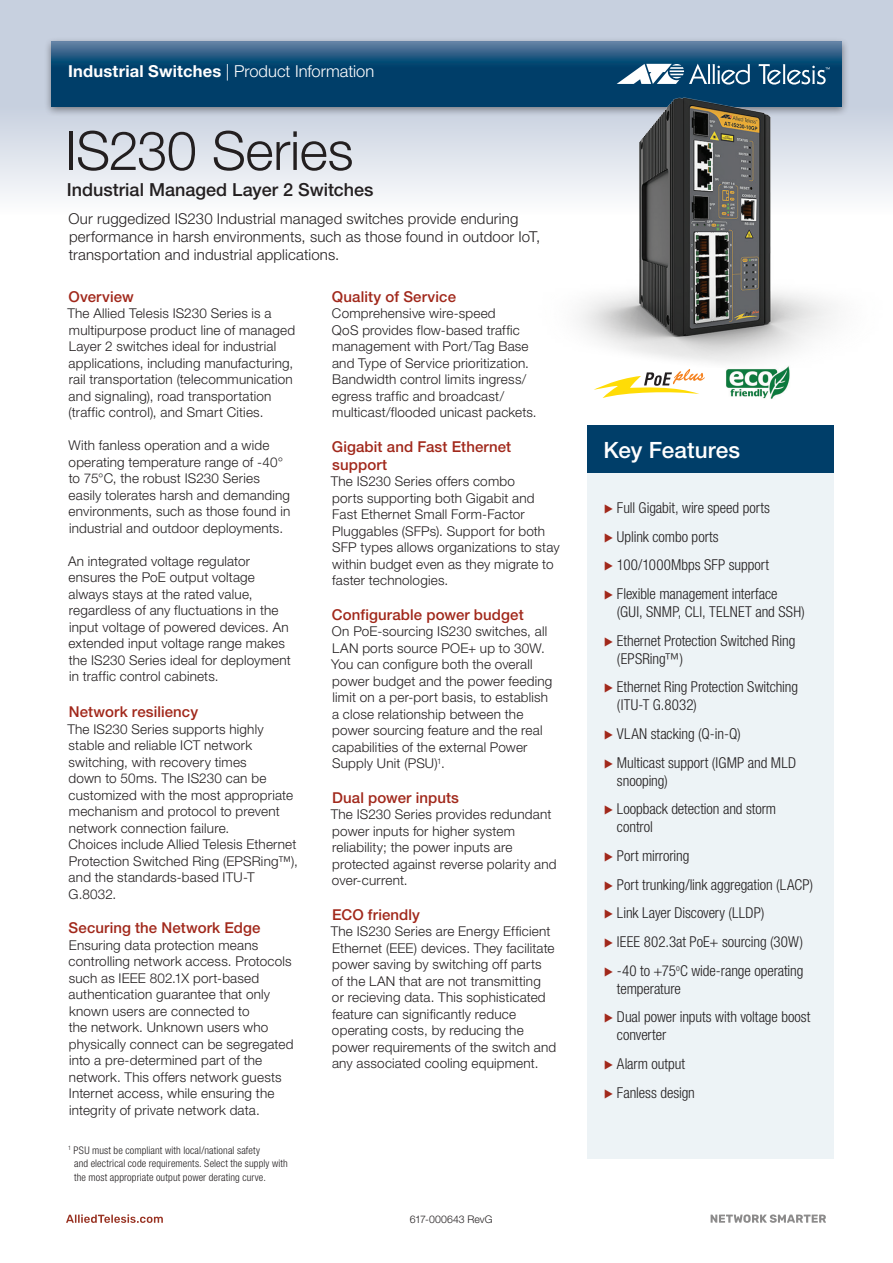
<style>
.page{position:relative;width:893px;height:1263px;background:#fff}
.page>*{position:absolute;margin:0;border:0;box-sizing:border-box;transform-origin:0 0}
.t1{font:300 54px "Helvetica Neue";letter-spacing:-.01em;color:#231f20}
.t2{font:500 22.5px "Helvetica Neue";color:#fff}
.t3{font:500 18px "Helvetica Neue";color:#231f20}
.t4{font:300 16.5px "Helvetica Neue";color:#fff}
.t5{font:300 condensed 15px/28.7px "Helvetica Neue";letter-spacing:-.005em;color:#231f20}
.t6{font:300 15px/18px "Helvetica Neue";letter-spacing:.01em;color:#231f20}
.t7{font:500 15px/18px "Helvetica Neue";letter-spacing:.01em;color:#a1281b}
.t8{font:300 13.5px/16.5px "Helvetica Neue";letter-spacing:.015em;color:#231f20}
.t9{font:300 condensed 10.5px/13.5px "Helvetica Neue";letter-spacing:.015em;color:#231f20}
.t10{font:300 10.5px "Helvetica Neue";letter-spacing:.005em;color:#231f20}
.s1{font-weight:700}
.s2{font-family:"Allied Telesis";font-stretch:normal;color:#a1281b}
</style>
<div class="page">
<svg style="left:594px;top:369px;width:111px;height:29px"></svg>
<img style="left:726px;top:367px;width:64px;height:32px">
<div style="left:0;top:0;width:893px;height:215px;background:linear-gradient(to bottom,#b9c4d7,#f0f2f6)"></div>
<div style="left:43px;top:37px;width:807px;height:80px;background:#231f20;opacity:.5"></div>
<svg style="left:51px;top:42px;width:791px;height:64px;background:#144d76"></svg>
<svg style="left:759px;top:64px;width:71px;height:21px"></svg>
<svg style="left:617px;top:64px;width:133px;height:21px"></svg>
<svg style="left:66px;top:1214px;width:97px;height:9px"></svg>
<svg style="left:711px;top:1214px;width:115px;height:9px"></svg>
<div style="left:587px;top:430px;width:246px;height:728px;background:#edf3f6"></div>
<div style="left:587px;top:425px;width:246px;height:47px;background:#003e69"></div>
<img style="left:440px;top:95px;width:453px;height:272px">
<p class="t4" style="left:68px;top:61px;width:308px"><span class="s1">Industrial Switches</span> | Product Information</p>
<h1 class="t1" style="left:65px;top:118px;width:290px">IS230 Series</h1>
<h3 class="t3" style="left:67px;top:179px;width:308px">Industrial Managed Layer 2 Switches</h3>
<p class="t6" style="left:69px;top:209px;width:473px">Our ruggedized IS230 Industrial managed switches provide enduring performance in harsh environments, such as those found in outdoor IoT, transportation and industrial applications.</p>
<p class="t7" style="left:69px;top:287px;width:67px">Overview</p>
<p class="t8" style="left:67px;top:305px;width:229px">The Allied Telesis IS230 Series is a multipurpose product line of managed Layer 2 switches ideal for industrial applications, including manufacturing, rail transportation (telecommunication and signaling), road transportation (traffic control), and Smart Cities.</p>
<p class="t8" style="left:69px;top:437px;width:223px">With fanless operation and a wide operating temperature range of -40° to 75°C, the robust IS230 Series easily tolerates harsh and demanding environments, such as those found in industrial and outdoor deployments.</p>
<p class="t8" style="left:68px;top:552px;width:224px">An integrated voltage regulator ensures the PoE output voltage always stays at the rated value, regardless of any fluctuations in the input voltage of powered devices. An extended input voltage range makes the IS230 Series ideal for deployment in traffic control cabinets.</p>
<p class="t7" style="left:69px;top:703px;width:131px">Network resiliency</p>
<p class="t8" style="left:67px;top:720px;width:232px">The IS230 Series supports highly stable and reliable ICT network switching, with recovery times<br>down to 50ms. The IS230 can be customized with the most appropriate mechanism and protocol to prevent network connection failure.<br>Choices include Allied Telesis Ethernet<br>Protection Switched Ring (EPSRing™), and the standards-based ITU-T<br>G.8032.</p>
<p class="t7" style="left:69px;top:919px;width:193px">Securing the Network Edge</p>
<p class="t8" style="left:69px;top:936px;width:226px">Ensuring data protection means controlling network access. Protocols such as IEEE 802.1X port-based authentication guarantee that only known users are connected to<br>the network. Unknown users who physically connect can be segregated into a pre-determined part of the network. This offers network guests Internet access, while ensuring the integrity of private network data.</p>
<p class="t7" style="left:332px;top:287px;width:126px">Quality of Service</p>
<p class="t8" style="left:332px;top:305px;width:206px">Comprehensive wire-speed<br>QoS provides flow-based traffic management with Port/Tag Base and Type of Service prioritization.<br>Bandwidth control limits ingress/ egress traffic and broadcast/ multicast/flooded unicast packets.</p>
<p class="t7" style="left:332px;top:437px;width:181px">Gigabit and Fast Ethernet support</p>
<p class="t8" style="left:331px;top:473px;width:230px">The IS230 Series offers combo<br>ports supporting both Gigabit and Fast Ethernet Small Form-Factor Pluggables (SFPs). Support for both SFP types allows organizations to stay within budget even as they migrate to faster technologies.</p>
<p class="t7" style="left:332px;top:605px;width:193px">Configurable power budget</p>
<p class="t8" style="left:331px;top:623px;width:223px">On PoE-sourcing IS230 switches, all LAN ports source POE+ up to 30W.<br>You can configure both the overall power budget and the power feeding limit on a per-port basis, to establish a close relationship between the power sourcing feature and the real capabilities of the external Power Supply Unit (PSU)<sup>1</sup>.</p>
<p class="t7" style="left:332px;top:788px;width:128px">Dual power inputs</p>
<p class="t8" style="left:331px;top:806px;width:227px">The IS230 Series provides redundant power inputs for higher system reliability; the power inputs are protected against reverse polarity and over-current.</p>
<p class="t7" style="left:332px;top:905px;width:89px">ECO friendly</p>
<p class="t8" style="left:331px;top:923px;width:227px">The IS230 Series are Energy Efficient Ethernet (EEE) devices. They facilitate power saving by switching off parts<br>of the LAN that are not transmitting<br>or recieving data. This sophisticated feature can significantly reduce operating costs, by reducing the power requirements of the switch and any associated cooling equipment.</p>
<p class="t9" style="left:74px;top:1143px;width:215px;text-indent:-6px"><sup>1</sup> PSU must be compliant with local/national safety<br>and electrical code requirements. Select the supply with the most appropriate output power derating curve.</p>
<p class="t10" style="left:410px;top:1212px;width:84px">617-000643 RevG</p>
<h2 class="t2" style="left:604px;top:437px;width:138px">Key Features</h2>
<p class="t5" style="left:604px;top:493px;width:175px"><span class="s2">ۼ</span> Full Gigabit, wire speed ports <span class="s2">ۼ</span> Uplink combo ports<br><span class="s2">ۼ</span> 100/1000Mbps SFP support <span class="s2">ۼ</span> Flexible management interface</p>
<p class="t5" style="left:604px;top:597px;width:202px;text-indent:13px">(GUI, SNMP, CLI, TELNET and SSH) <span class="s2">ۼ</span> Ethernet Protection Switched Ring</p>
<p class="t5" style="left:604px;top:644px;width:195px;text-indent:13px">(EPSRing™)<br><span class="s2">ۼ</span> Ethernet Ring Protection Switching</p>
<p class="t5" style="left:604px;top:690px;width:193px;text-indent:13px">(ITU-T G.8032)<br><span class="s2">ۼ</span> VLAN stacking (Q-in-Q)<br><span class="s2">ۼ</span> Multicast support (IGMP and MLD</p>
<p class="t5" style="left:604px;top:766px;width:173px;text-indent:13px">snooping)<br><span class="s2">ۼ</span> Loopback detection and storm</p>
<p class="t5" style="left:604px;top:812px;width:211px;text-indent:13px">control<br><span class="s2">ۼ</span> Port mirroring<br><span class="s2">ۼ</span> Port trunking/link aggregation (LACP) <span class="s2">ۼ</span> Link Layer Discovery (LLDP)<br><span class="s2">ۼ</span> IEEE 802.3at PoE+ sourcing (30W) <span class="s2">ۼ</span> -40 to +75<sup>o</sup>C wide-range operating</p>
<p class="t5" style="left:604px;top:974px;width:208px;text-indent:13px">temperature<br><span class="s2">ۼ</span> Dual power inputs with voltage boost</p>
<p class="t5" style="left:604px;top:1020px;width:92px;text-indent:13px">converter<br><span class="s2">ۼ</span> Alarm output <span class="s2">ۼ</span> Fanless design</p>
</div>
